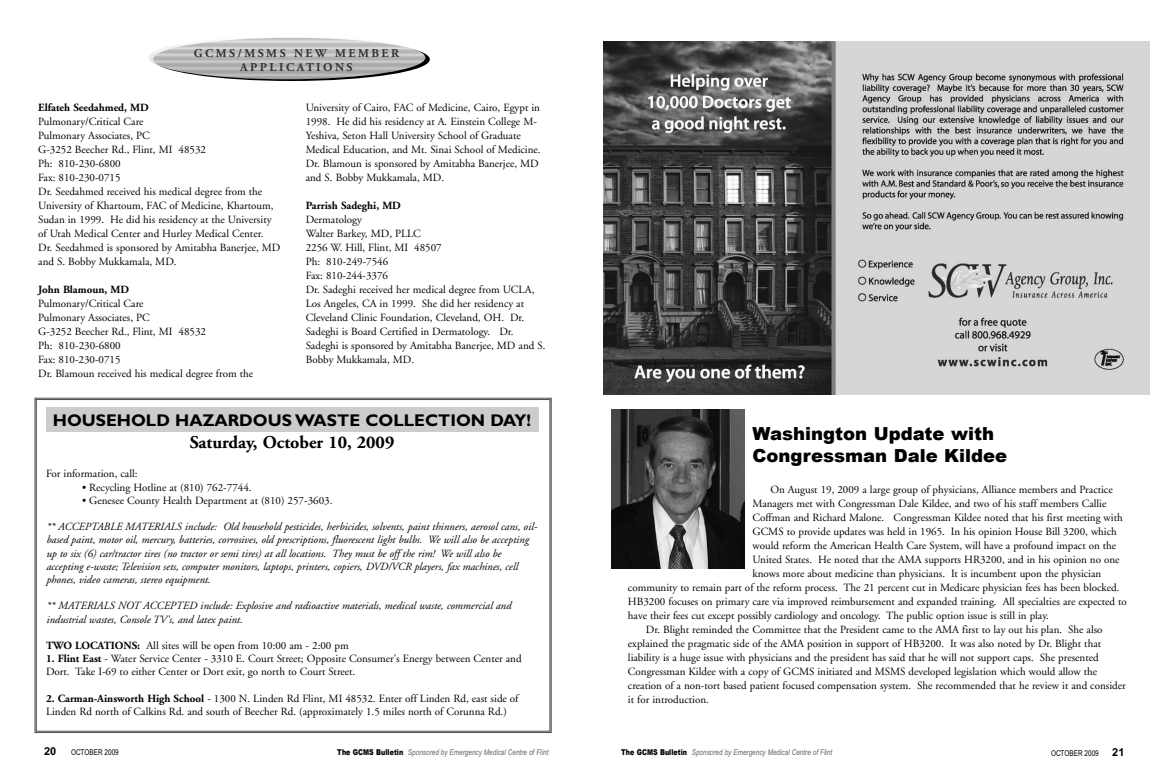
<style>
.page{position:relative;width:1170px;height:774px;background:#fff}
.page>*{position:absolute;margin:0;border:0;box-sizing:border-box;transform-origin:0 0}
.t1{font:900 18px/21.6px "Arial";color:#000}
.t2{font:700 18px "Adobe Garamond";color:#000}
.t3{font:700 17px "Gill Sans";color:#000}
.t4{font:700 12px/14.4px "Adobe Garamond";letter-spacing:.21em;color:#333;text-align:center}
.t5{font:11px/14px "Adobe Garamond";color:#000}
.t6{font:italic 11px/13.2px "Adobe Garamond";color:#000}
.t7{font:700 11px "Adobe Garamond";color:#000}
.t8{font:700 11px "Arial";color:#000}
.t9{font:italic 8px "Arial";color:#666;scale:.8 1}
.t10{font:8px "Arial";color:#000;scale:.8 1}
.s1{font-weight:700}
.s2{font-weight:900;font-style:normal;color:#000}
.s3{font-weight:700;font-size:11px}
</style>
<div class="page">
<svg style="left:34px;top:398px;width:518px;height:335px"></svg>
<hr style="left:149px;top:79px;width:276px;height:1px;background:#ccc">
<hr style="left:149px;top:77px;width:276px;height:2px;background:#cecece">
<hr style="left:149px;top:74px;width:276px;height:3px;background:#d1d1d1">
<hr style="left:149px;top:72px;width:276px;height:2px;background:#d4d4d4">
<hr style="left:149px;top:70px;width:276px;height:2px;background:#d6d6d6">
<hr style="left:149px;top:67px;width:276px;height:3px;background:#d9d9d9">
<hr style="left:149px;top:65px;width:276px;height:2px;background:#dcdcdc">
<hr style="left:149px;top:63px;width:276px;height:2px;background:#dedede">
<hr style="left:149px;top:60px;width:276px;height:3px;background:#e1e1e1">
<hr style="left:149px;top:58px;width:276px;height:2px;background:#e4e4e4">
<hr style="left:149px;top:56px;width:276px;height:2px;background:#e6e6e6">
<hr style="left:149px;top:53px;width:276px;height:3px;background:#e9e9e9">
<hr style="left:149px;top:51px;width:276px;height:2px;background:#ececec">
<hr style="left:149px;top:49px;width:276px;height:2px;background:#eee">
<hr style="left:149px;top:46px;width:276px;height:3px;background:#f1f1f1">
<hr style="left:149px;top:44px;width:276px;height:2px;background:#f4f4f4">
<hr style="left:149px;top:42px;width:276px;height:2px;background:#f6f6f6">
<hr style="left:149px;top:40px;width:276px;height:2px;background:#f9f9f9">
<hr style="left:149px;top:38px;width:276px;height:2px;background:#fbfbfb">
<img style="left:603px;top:42px;width:547px;height:352px">
<img style="left:612px;top:410px;width:132px;height:158px">
<p class="t4" style="left:194px;top:47px;width:207px">GCMS/MSMS NEW MEMBER<br>APPLICATIONS</p>
<p class="t7" style="left:38px;top:103px;width:112px">Elfateh Seedahmed, MD</p>
<p class="t5" style="left:38px;top:115px;width:244px">Pulmonary/Critical Care<br>Pulmonary Associates, PC<br>G-3252 Beecher Rd., Flint, MI 48532<br>Ph: 810-230-6800<br>Fax: 810-230-0715<br>Dr. Seedahmed received his medical degree from the University of Khartoum, FAC of Medicine, Khartoum, Sudan in 1999. He did his residency at the University of Utah Medical Center and Hurley Medical Center.<br>Dr. Seedahmed is sponsored by Amitabha Banerjee, MD and S. Bobby Mukkamala, MD.</p>
<p class="t7" style="left:38px;top:285px;width:92px">John Blamoun, MD</p>
<p class="t5" style="left:38px;top:297px;width:216px">Pulmonary/Critical Care<br>Pulmonary Associates, PC<br>G-3252 Beecher Rd., Flint, MI 48532<br>Ph: 810-230-6800<br>Fax: 810-230-0715<br>Dr. Blamoun received his medical degree from the</p>
<p class="t5" style="left:306px;top:102px;width:236px">University of Cairo, FAC of Medicine, Cairo, Egypt in 1998. He did his residency at A. Einstein College M-Yeshiva, Seton Hall University School of Graduate Medical Education, and Mt. Sinai School of Medicine.<br>Dr. Blamoun is sponsored by Amitabha Banerjee, MD and S. Bobby Mukkamala, MD.</p>
<p class="t7" style="left:306px;top:202px;width:97px">Parrish Sadeghi, MD</p>
<p class="t5" style="left:306px;top:214px;width:241px">Dermatology<br>Walter Barkey, MD, PLLC<br>2256 W. Hill, Flint, MI 48507<br>Ph: 810-249-7546<br>Fax: 810-244-3376<br>Dr. Sadeghi received her medical degree from UCLA, Los Angeles, CA in 1999. She did her residency at Cleveland Clinic Foundation, Cleveland, OH. Dr.<br>Sadeghi is Board Certified in Dermatology. Dr.<br>Sadeghi is sponsored by Amitabha Banerjee, MD and S.<br>Bobby Mukkamala, MD.</p>
<h2 class="t3" style="left:53px;top:414px;width:480px">HOUSEHOLD HAZARDOUS WASTE COLLECTION DAY!</h2>
<h1 class="t2" style="left:190px;top:435px;width:206px">Saturday, October 10, 2009</h1>
<p class="t5" style="left:46px;top:468px;width:93px">For information, call:</p>
<p class="t5" style="left:82px;top:481px;width:171px">• Recycling Hotline at (810) 762-7744.</p>
<p class="t5" style="left:82px;top:494px;width:252px">• Genesee County Health Department at (810) 257-3603.</p>
<p class="t6" style="left:46px;top:521px;width:493px">** ACCEPTABLE MATERIALS include: Old household pesticides, herbicides, solvents, paint thinners, aerosol cans, oil&shy;based paint, motor oil, mercury, batteries, corrosives, old prescriptions, fluorescent light bulbs. We will also be accepting up to six (6) car/tractor tires (no tractor or semi tires) at all locations. They must be off the rim! We will also be accepting e-waste; Television sets, computer monitors, laptops, printers, copiers, DVD/VCR players, fax machines, cell phones, video cameras, stereo equipment.</p>
<p class="t6" style="left:46px;top:600px;width:467px">** MATERIALS NOT ACCEPTED include: Explosive and radioactive materials, medical waste, commercial and industrial wastes, Console TV's, and latex paint.</p>
<p class="t5" style="left:46px;top:640px;width:304px"><span class="s1">TWO LOCATIONS:</span> All sites will be open from 10:00 am - 2:00 pm</p>
<p class="t5" style="left:46px;top:653px;width:477px;line-height:13.2px"><span class="s1">1. Flint East</span> - Water Service Center - 3310 E. Court Street; Opposite Consumer's Energy between Center and<br>Dort. Take I-69 to either Center or Dort exit, go north to Court Street.</p>
<p class="t5" style="left:46px;top:693px;width:474px;line-height:13.2px"><span class="s1">2. Carman-Ainsworth High School</span> - 1300 N. Linden Rd Flint, MI 48532. Enter off Linden Rd, east side of<br>Linden Rd north of Calkins Rd. and south of Beecher Rd. (approximately 1.5 miles north of Corunna Rd.)</p>
<h1 class="t1" style="left:752px;top:422px;width:256px">Washington Update with<br>Congressman Dale Kildee</h1>
<p class="t5" style="left:770px;top:484px;width:344px">On August 19, 2009 a large group of physicians, Alliance members and Practice</p>
<p class="t5" style="left:752px;top:498px;width:355px">Managers met with Congressman Dale Kildee, and two of his staff members Callie</p>
<p class="t5" style="left:752px;top:512px;width:372px">Coffman and Richard Malone. Congressman Kildee noted that his first meeting with</p>
<p class="t5" style="left:752px;top:526px;width:366px">GCMS to provide updates was held in 1965. In his opinion House Bill 3200, which</p>
<p class="t5" style="left:752px;top:540px;width:365px">would reform the American Health Care System, will have a profound impact on the</p>
<p class="t5" style="left:752px;top:554px;width:369px">United States. He noted that the AMA supports HR3200, and in his opinion no one</p>
<p class="t5" style="left:752px;top:568px;width:350px">knows more about medicine than physicians. It is incumbent upon the physician</p>
<p class="t5" style="left:628px;top:582px;width:493px">community to remain part of the reform process. The 21 percent cut in Medicare physician fees has been blocked.</p>
<p class="t5" style="left:628px;top:596px;width:500px">HB3200 focuses on primary care via improved reimbursement and expanded training. All specialties are expected to</p>
<p class="t5" style="left:628px;top:610px;width:423px">have their fees cut except possibly cardiology and oncology. The public option issue is still in play.</p>
<p class="t5" style="left:646px;top:624px;width:458px">Dr. Blight reminded the Committee that the President came to the AMA first to lay out his plan. She also</p>
<p class="t5" style="left:628px;top:638px;width:475px">explained the pragmatic side of the AMA position in support of HB3200. It was also noted by Dr. Blight that</p>
<p class="t5" style="left:628px;top:652px;width:472px">liability is a huge issue with physicians and the president has said that he will not support caps. She presented</p>
<p class="t5" style="left:628px;top:666px;width:471px">Congressman Kildee with a copy of GCMS initiated and MSMS developed legislation which would allow the</p>
<p class="t5" style="left:628px;top:680px;width:499px">creation of a non-tort based patient focused compensation system. She recommended that he review it and consider</p>
<p class="t5" style="left:628px;top:694px;width:83px">it for introduction.</p>
<p class="t8" style="left:44px;top:748px;width:14px">20</p>
<p class="t10" style="left:71px;top:749px;width:61px">OCTOBER-2009</p>
<p class="t9" style="left:337px;top:750px;width:268px"><span class="s2">The GCMS Bulletin</span> Sponsored-by-Emergency-Medical-Centre-of-Flint-</p>
<p class="t9" style="left:621px;top:749px;width:268px"><span class="s2">The GCMS Bulletin</span> Sponsored-by-Emergency-Medical-Centre-of-Flint-</p>
<p class="t10" style="left:1051px;top:751px;width:93px">OCTOBER-2009 <span class="s3">21</span></p>
</div>
